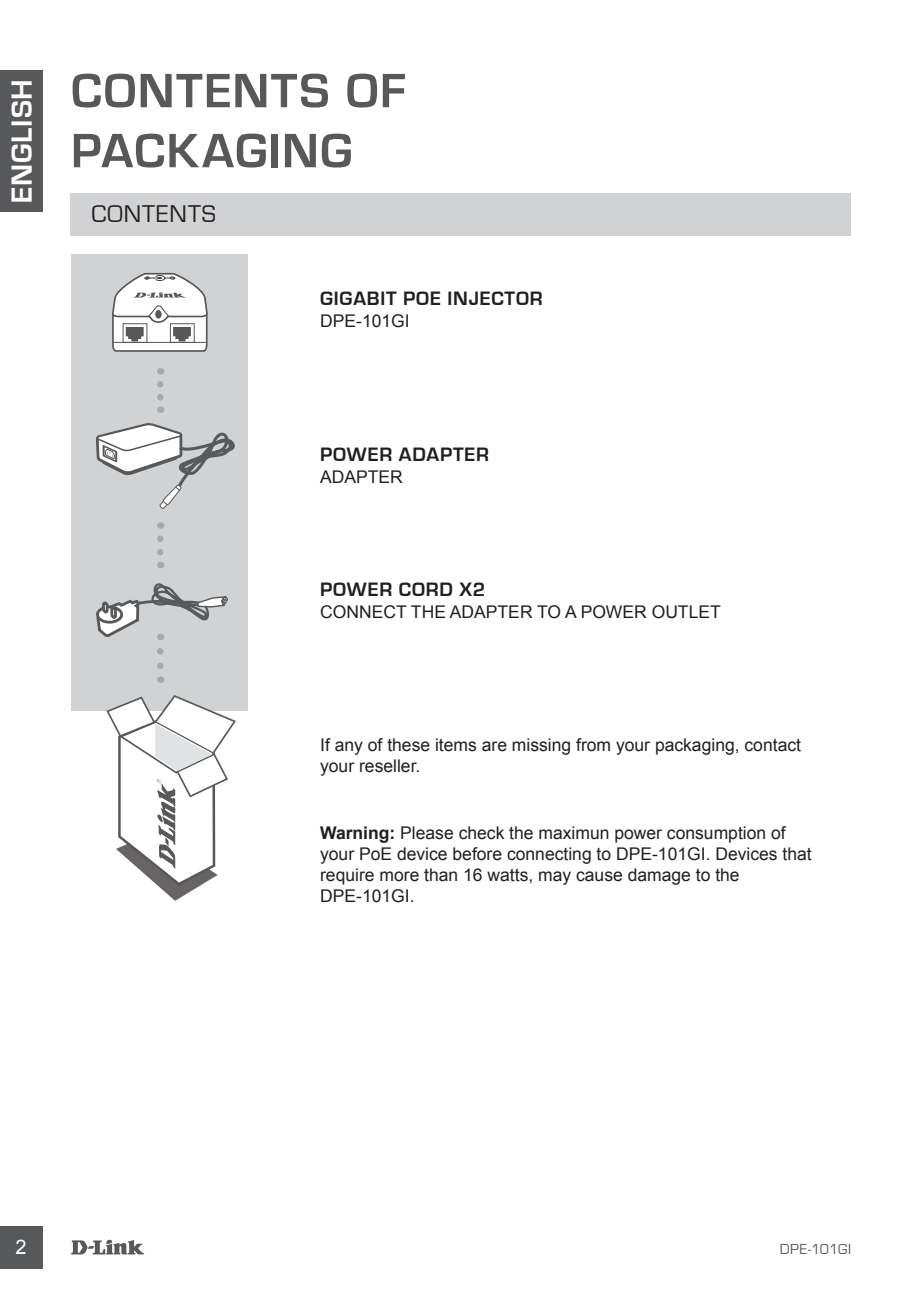
<style>
.page{position:relative;width:922px;height:1297px;background:#fff}
.page>*{position:absolute;margin:0;border:0;box-sizing:border-box;transform-origin:0 0}
.t1{font:700 50px/60px "Eurostile";letter-spacing:.03em;color:#57585a}
.t2{font:700 30px "Eurostile";letter-spacing:.025em;color:#fff}
.t3{font:25px "Eurostile";color:#231f20}
.t4{font:700 20px "Eurostile";letter-spacing:.04em;color:#231f20}
.t5{font:20px "Arial";color:#fff}
.t6{font:17.5px/21px "Arial";color:#231f20}
.t7{font:15px "Eurostile";letter-spacing:.015em;color:#57585a}
.s1{font-weight:700}
</style>
<div class="page">
<svg style="left:71px;top:1239px;width:73px;height:15px"></svg>
<div style="left:0;top:1226px;width:43px;height:43px;background:#57585a"></div>
<div style="left:0;top:70px;width:43px;height:142px;background:#57585a"></div>
<div style="left:71px;top:254px;width:176px;height:456px;background:#d1d2d4"></div>
<svg style="left:106px;top:695px;width:130px;height:206px"></svg>
<svg style="left:157px;top:384px;width:6px;height:29px"></svg>
<svg style="left:112px;top:272px;width:96px;height:80px;background:#d6d6d7"></svg>
<svg style="left:96px;top:423px;width:139px;height:86px"></svg>
<svg style="left:96px;top:539px;width:132px;height:144px"></svg>
<div style="left:71px;top:194px;width:779px;height:42px;background:#d1d2d4"></div>
<h2 class="t2" style="left:5px;top:203px;width:125px;rotate:-90deg">ENGLISH</h2>
<h1 class="t1" style="left:71px;top:62px;width:336px">CONTENTS OF<br>PACKAGING</h1>
<h3 class="t3" style="left:92px;top:200px;width:17px">CONT</h3>
<h3 class="t3" style="left:156px;top:200px;width:61px">ENTS</h3>
<p class="t4" style="left:320px;top:287px;width:224px">GIGABIT PoE INJECTOR</p>
<p class="t6" style="left:320px;top:311px;width:13px">DPE</p>
<p class="t6" style="left:356px;top:311px;width:55px">-101GI</p>
<p class="t4" style="left:320px;top:443px;width:170px">POWER ADAPTER</p>
<p class="t6" style="left:320px;top:467px;width:13px">ADAPTE</p>
<p class="t6" style="left:390px;top:467px;width:14px">R</p>
<p class="t4" style="left:320px;top:578px;width:167px">POWER CORD X2</p>
<p class="t6" style="left:320px;top:601px;width:14px">CONNECT</p>
<p class="t6" style="left:411px;top:601px;width:52px">THE ADAPTE</p>
<p class="t6" style="left:520px;top:601px;width:144px">R TO APOWER OUTLET</p>
<p class="t6" style="left:320px;top:735px;width:482px">If any of these items are missing from your packaging, contact your reseller.</p>
<p class="t6" style="left:320px;top:823px;width:467px"><span class="s1">Warning:</span> Please check the maximun power consumption of your PoE device before connecting to DPE</p>
<p class="t6" style="left:320px;top:844px;width:493px;text-indent:332px">-101GI. Devices that require more than 16 watts, may cause damage to the<br>DPE</p>
<p class="t6" style="left:356px;top:886px;width:60px">-101GI.</p>
<p class="t5" style="left:15px;top:1234px;width:13px">2</p>
<p class="t7" style="left:779px;top:1241px;width:71px">DPE-101GI</p>
</div>
